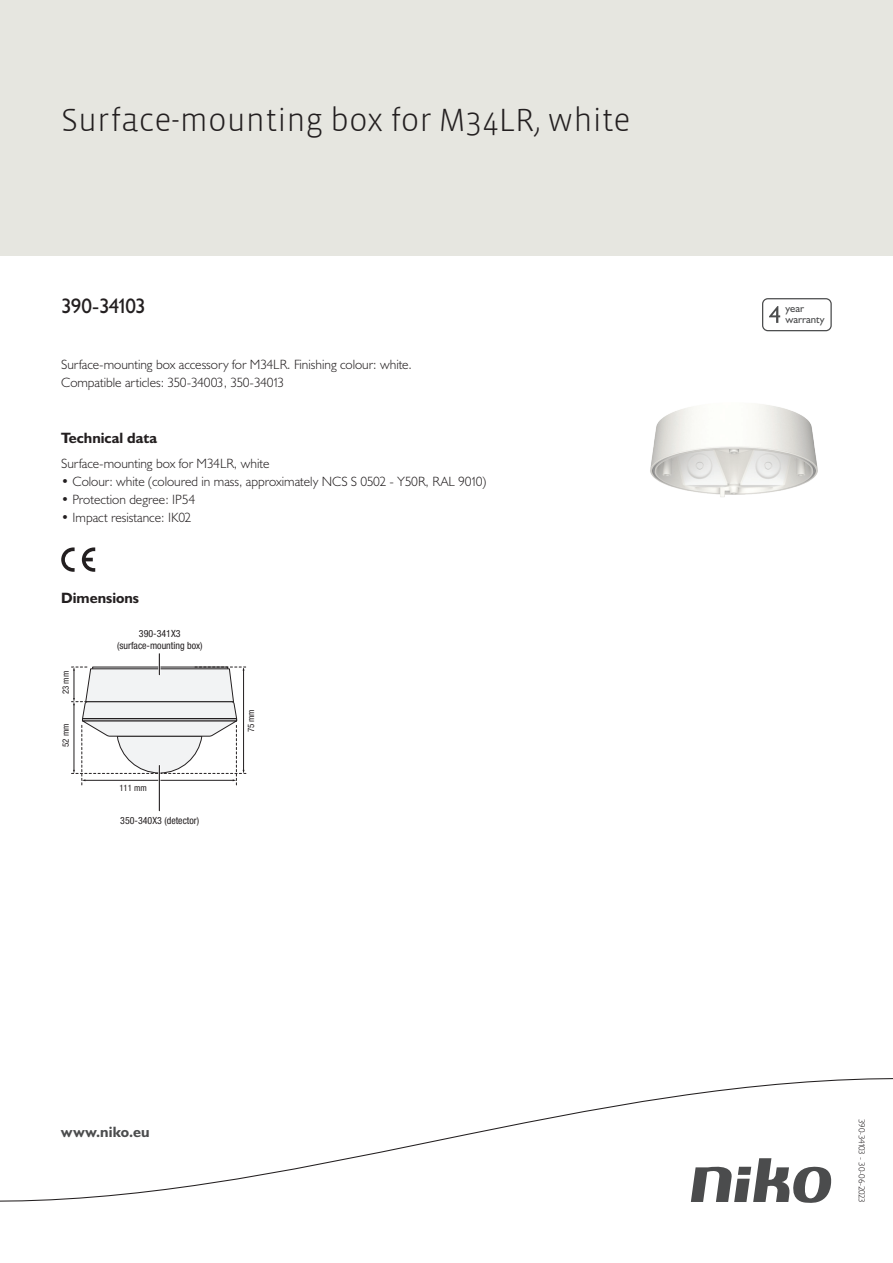
<style>
.page{position:relative;width:893px;height:1263px;background:#fff}
.page>*{position:absolute;margin:0;border:0;box-sizing:border-box;transform-origin:0 0}
.Title_datasheets{font:300 33px "Vista Sans";color:#231f20}
.Article_number{font:21px "Humanist 521 BT";letter-spacing:-.045em;color:#231f20}
.Titles_parts{font:700 15px "Humanist 521 BT";color:#231f20}
.titel_afbeelding{font:700 15px "Humanist 521 BT";letter-spacing:.005em;color:#4b4c4d}
.Platte_tekst_CAB{font:300 13.5px/18px "Humanist 521 BT";color:#231f20}
.USP_Bullets{font:300 13.5px "Humanist 521 BT";color:#231f20}
.t1{font:10.8px/10.8px "Humanist 521 BT";color:#4b4c4d}
.t2{font:condensed 9.9px/11.9px "Helvetica Neue LT Pro";color:#231f20;text-align:center}
.Revision{font:300 9px "Humanist 521 BT";letter-spacing:-.05em;color:#231f20}
.t3{font:condensed 8.85px "Helvetica Neue LT Pro";color:#231f20}
</style>
<div class="page">
<div style="left:0;top:0;width:893px;height:255px;background:#e6e6e0"></div>
<svg style="left:82px;top:547px;width:13px;height:25px"></svg>
<svg style="left:61px;top:547px;width:14px;height:25px"></svg>
<hr style="left:159px;top:765px;width:1px;height:46px;background:#231f20">
<svg style="left:72px;top:654px;width:174px;height:131px"></svg>
<svg style="left:762px;top:298px;width:70px;height:33px"></svg>
<svg style="left:0;top:1078px;width:893px;height:125px"></svg>
<img style="left:650px;top:404px;width:168px;height:93px">
<p class="Title_datasheets" style="left:61px;top:100px;width:571px">Surface-mounting box for M34LR, white</p>
<p class="Article_number" style="left:61px;top:293px;width:86px">390-34103</p>
<p class="Platte_tekst_CAB" style="left:61px;top:355px;width:352px">Surface-mounting box accessory for M34LR. Finishing colour: white.<br>Compatible articles: 350-34003, 350-34013</p>
<p class="Titles_parts" style="left:61px;top:429px;width:98px">Technical data</p>
<p class="Platte_tekst_CAB" style="left:61px;top:454px;width:210px">Surface-mounting box for M34LR, white</p>
<p class="USP_Bullets" style="left:61px;top:473px;width:427px">• Colour: white (coloured in mass, approximately NCS S 0502 - Y50R, RAL 9010)</p>
<p class="USP_Bullets" style="left:61px;top:491px;width:135px">• Protection degree: IP54</p>
<p class="USP_Bullets" style="left:61px;top:509px;width:132px">• Impact resistance: IK02</p>
<p class="Titles_parts" style="left:61px;top:589px;width:79px">Dimensions</p>
<p class="t3" style="left:61px;top:694px;width:25px;rotate:-90deg">23 mm</p>
<p class="t3" style="left:61px;top:747px;width:25px;rotate:-90deg">52 mm</p>
<p class="t2" style="left:117px;top:627px;width:87px">390-341X3 (surface-mounting box)</p>
<p class="t3" style="left:119px;top:783px;width:29px">111 mm</p>
<p class="t2" style="left:120px;top:814px;width:80px">350-340X3 (detector)</p>
<p class="t3" style="left:246px;top:732px;width:25px;rotate:-90deg">75 mm</p>
<p class="titel_afbeelding" style="left:61px;top:1122px;width:90px">www.niko.eu</p>
<p class="t1" style="left:785px;top:303px;width:41px">year warranty</p>
<p class="Revision" style="left:868px;top:1119px;width:85px;rotate:90deg">390-34103 - 30-06-2023</p>
</div>
